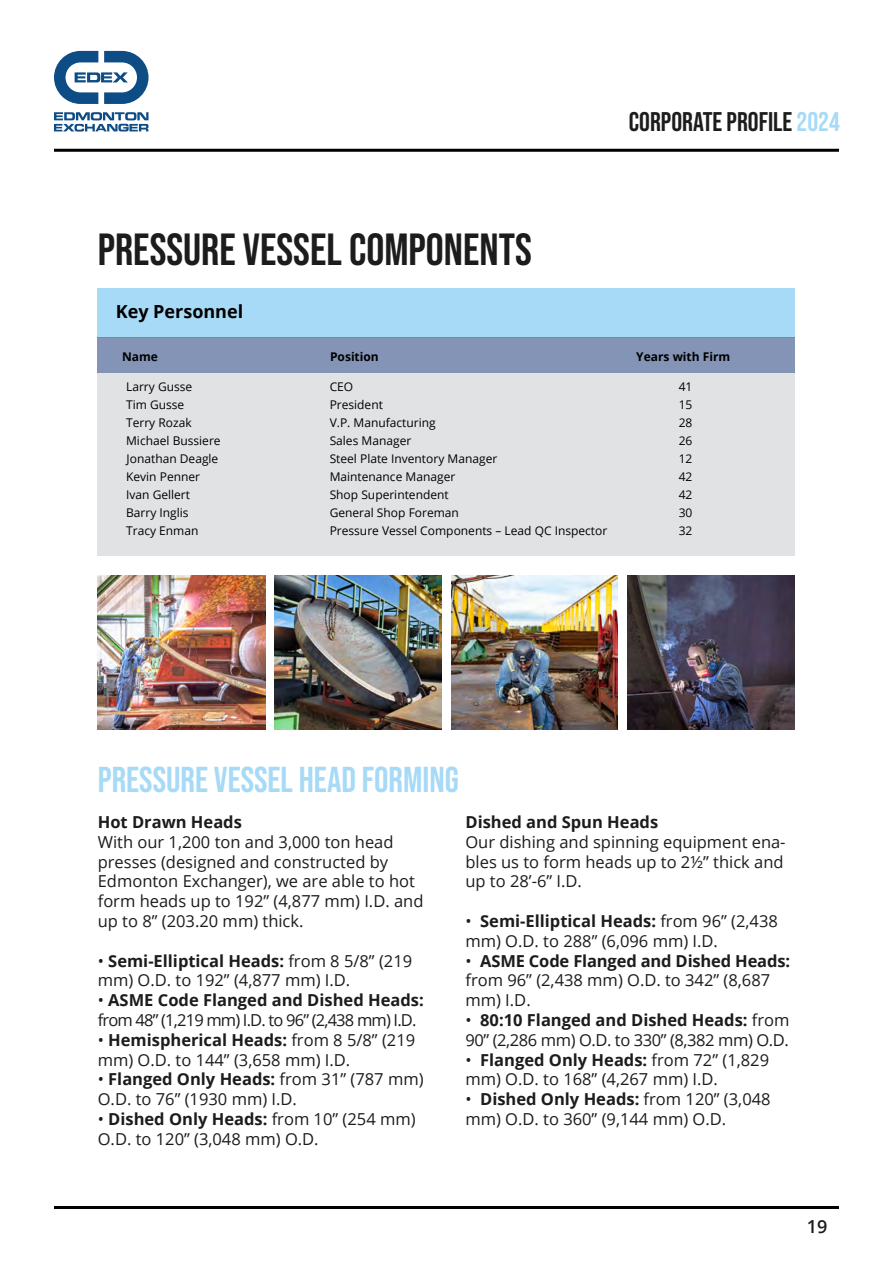
<style>
.page{position:relative;width:893px;height:1263px;background:#fff}
.page>*{position:absolute;margin:0;border:0;box-sizing:border-box;transform-origin:0 0}
.t1{font:45px "Bebas Neue";color:#1c1c1c}
.t2{font:36px "Bebas Neue";color:#a7daf6}
.t3{font:27px "Bebas Neue";color:#1c1c1c}
.t4{font:700 18px "Open Sans";color:#000}
.t5{font:600 18px "Open Sans";color:#1c1c1c}
.t6{font:16.5px/19.8px "Open Sans";color:#1c1c1c}
.t7{font:16.5px/19.8px "Open Sans";letter-spacing:-.05em;color:#1c1c1c}
.t8{font:16.5px/19.8px "Open Sans";letter-spacing:-.025em;color:#1c1c1c}
.t9{font:700 16.5px "Open Sans";color:#1c1c1c}
.t10{font:12px "Open Sans";color:#000}
.t11{font:700 12px "Open Sans";color:#000}
.s1{color:#a7daf6}
.s2{font-weight:700}
</style>
<div class="page">
<hr style="left:54px;top:149px;width:785px;height:3px;background:#000">
<hr style="left:54px;top:1206px;width:785px;height:3px;background:#000">
<div style="left:98px;top:288px;width:697px;height:268px;background:#e1e2e4"></div>
<div style="left:98px;top:288px;width:697px;height:49px;background:#a7daf6"></div>
<div style="left:98px;top:337px;width:697px;height:35px;background:#8394b6"></div>
<svg style="left:54px;top:51px;width:95px;height:53px"></svg>
<svg style="left:54px;top:112px;width:95px;height:20px"></svg>
<img style="left:627px;top:575px;width:168px;height:154px">
<img style="left:275px;top:575px;width:167px;height:154px">
<img style="left:451px;top:575px;width:167px;height:154px">
<img style="left:98px;top:575px;width:168px;height:154px">
<h1 class="t1" style="left:98px;top:224px;width:436px">PRESSURE VESSEL COMPONENTS</h1>
<p class="t4" style="left:116px;top:299px;width:129px">Key Personnel</p>
<h3 class="t3" style="left:629px;top:107px;width:212px">CORPORATE PROFILE <span class="s1">2024</span></h3>
<p class="t11" style="left:122px;top:348px;width:37px">Name</p>
<p class="t11" style="left:330px;top:348px;width:50px">Position</p>
<p class="t11" style="left:636px;top:348px;width:95px">Years with Firm</p>
<p class="t10" style="left:126px;top:378px;width:68px">Larry Gusse</p>
<p class="t10" style="left:330px;top:378px;width:25px">CEO</p>
<p class="t10" style="left:679px;top:378px;width:15px">41</p>
<p class="t10" style="left:126px;top:396px;width:60px">Tim Gusse</p>
<p class="t10" style="left:330px;top:396px;width:55px">President</p>
<p class="t10" style="left:679px;top:396px;width:15px">15</p>
<p class="t10" style="left:126px;top:414px;width:67px">Terry Rozak</p>
<p class="t10" style="left:330px;top:414px;width:108px">V.P. Manufacturing</p>
<p class="t10" style="left:679px;top:414px;width:15px">28</p>
<p class="t10" style="left:126px;top:432px;width:96px">Michael Bussiere</p>
<p class="t10" style="left:330px;top:432px;width:83px">Sales Manager</p>
<p class="t10" style="left:679px;top:432px;width:15px">26</p>
<p class="t10" style="left:127px;top:450px;width:93px">Jonathan Deagle</p>
<p class="t10" style="left:330px;top:450px;width:169px">Steel Plate Inventory Manager</p>
<p class="t10" style="left:679px;top:450px;width:15px">12</p>
<p class="t10" style="left:126px;top:468px;width:75px">Kevin Penner</p>
<p class="t10" style="left:330px;top:468px;width:127px">Maintenance Manager</p>
<p class="t10" style="left:679px;top:468px;width:15px">42</p>
<p class="t10" style="left:126px;top:486px;width:65px">Ivan Gellert</p>
<p class="t10" style="left:330px;top:486px;width:121px">Shop Superintendent</p>
<p class="t10" style="left:679px;top:486px;width:15px">42</p>
<p class="t10" style="left:126px;top:504px;width:64px">Barry Inglis</p>
<p class="t10" style="left:330px;top:504px;width:131px">General Shop Foreman</p>
<p class="t10" style="left:679px;top:504px;width:15px">30</p>
<p class="t10" style="left:126px;top:522px;width:74px">Tracy Enman</p>
<p class="t10" style="left:330px;top:522px;width:279px">Pressure Vessel Components – Lead QC Inspector</p>
<p class="t10" style="left:679px;top:522px;width:15px">32</p>
<h2 class="t2" style="left:98px;top:759px;width:363px">PRESSURE VESSEL HEAD FORMING</h2>
<p class="t9" style="left:98px;top:810px;width:146px">Hot Drawn Heads</p>
<p class="t6" style="left:98px;top:831px;width:327px">With our 1,200 ton and 3,000 ton head presses (designed and constructed by Edmonton Exchanger), we are able to hot form heads up to 192” (4,877 mm) I.D. and up to 8” (203.20 mm) thick.</p>
<p class="t6" style="left:98px;top:950px;width:316px">• <span class="s2">Semi-Elliptical Heads:</span> from 8 5/8” (219 mm) O.D. to 192” (4,877 mm) I.D.</p>
<p class="t7" style="left:98px;top:990px;width:327px">• <span class="s2">ASME Code Flanged and Dished Heads: </span>from 48” (1,219 mm) I.D. to 96” (2,438 mm) I.D.</p>
<p class="t6" style="left:98px;top:1029px;width:319px">• <span class="s2">Hemispherical Heads:</span> from 8 5/8” (219 mm) O.D. to 144” (3,658 mm) I.D.</p>
<p class="t6" style="left:98px;top:1069px;width:327px">• <span class="s2">Flanged Only Heads:</span> from 31” (787 mm)<br>O.D. to 76” (1930 mm) I.D.</p>
<p class="t6" style="left:98px;top:1108px;width:319px">• <span class="s2">Dished Only Heads:</span> from 10” (254 mm)<br>O.D. to 120” (3,048 mm) O.D.</p>
<p class="t9" style="left:465px;top:810px;width:194px">Dished and Spun Heads</p>
<p class="t6" style="left:465px;top:831px;width:322px;text-align:justify">Our dishing and spinning equipment ena&shy;bles us to form heads up to 2½” thick and up to 28’-6” I.D.</p>
<p class="t6" style="left:465px;top:910px;width:314px">• <span class="s2">Semi-Elliptical Heads:</span> from 96” (2,438 mm) O.D. to 288” (6,096 mm) I.D.</p>
<p class="t6" style="left:465px;top:950px;width:326px">• <span class="s2">ASME Code Flanged and Dished Heads: </span>from 96” (2,438 mm) O.D. to 342” (8,687 mm) I.D.</p>
<p class="t8" style="left:465px;top:1009px;width:326px">• <span class="s2">80:10 Flanged and Dished Heads:</span> from<br>90” (2,286 mm) O.D. to 330” (8,382 mm) O.D.</p>
<p class="t6" style="left:465px;top:1049px;width:305px">• <span class="s2">Flanged Only Heads:</span> from 72” (1,829 mm) O.D. to 168” (4,267 mm) I.D.</p>
<p class="t6" style="left:465px;top:1089px;width:307px">• <span class="s2">Dished Only Heads:</span> from 120” (3,048 mm) O.D. to 360” (9,144 mm) O.D.</p>
<p class="t5" style="left:807px;top:1213px;width:22px">19</p>
</div>
